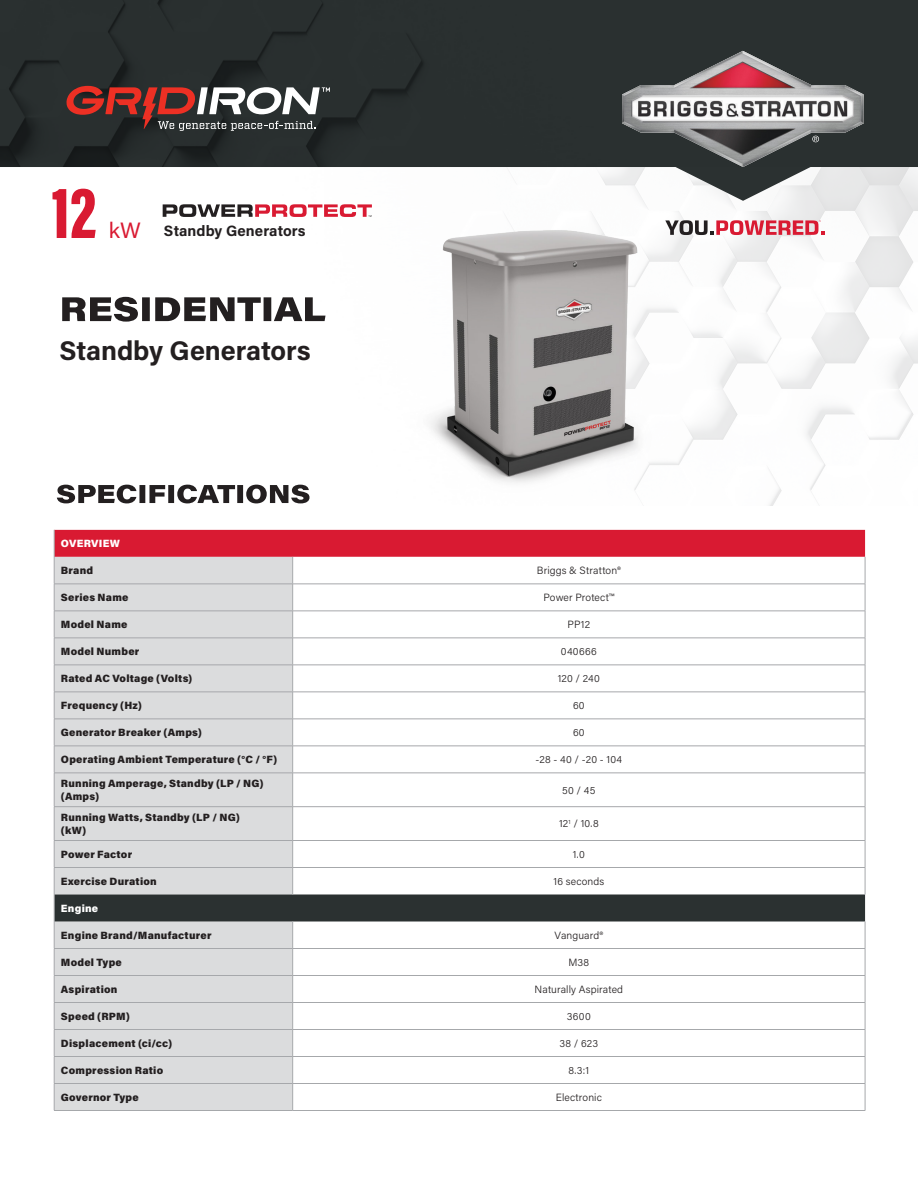
<style>
.page{position:relative;width:918px;height:1188px;background:#fff}
.page>*{position:absolute;margin:0;border:0;box-sizing:border-box;transform-origin:0 0}
.t1{font:900 75px "Acumin Pro Extra Cond";color:#d91a32}
.t2{font:700 27px "Acumin Pro";letter-spacing:-.005em;color:#231f20}
.t3{font:700 15px "Acumin Pro";letter-spacing:.005em;color:#231f20}
.t4{font:900 10.5px/12.6px "Acumin Pro";letter-spacing:.025em;color:#231f20}
.t5{font:300 10.5px "Acumin Pro";letter-spacing:.015em;color:#231f20}
.t6{font:900 10.5px "Acumin Pro";letter-spacing:.025em;color:#fff}
.s1{font-weight:400;font-size:22.2px;color:#d91a32}
</style>
<div class="page">
<img style="left:123px;top:201px;width:795px;height:304px">
<svg style="left:506px;top:167px;width:412px;height:34px;fill:#f4f4f4"></svg>
<img style="left:0;top:0;width:918px;height:167px">
<svg style="left:66px;top:86px;width:264px;height:45px;background:#6d5250"></svg>
<svg style="left:691px;top:220px;width:134px;height:15px"></svg>
<svg style="left:163px;top:204px;width:209px;height:13px"></svg>
<svg style="left:62px;top:297px;width:263px;height:25px"></svg>
<svg style="left:57px;top:485px;width:253px;height:18px"></svg>
<img style="left:386px;top:207px;width:305px;height:295px">
<div style="left:55px;top:774px;width:237px;height:66px;background:#dbdcdd"></div>
<hr style="left:54px;top:773px;width:239px;height:1px;background:#a6a8ab">
<hr style="left:293px;top:773px;width:572px;height:1px;background:#a6a8ab">
<hr style="left:292px;top:773px;width:1px;height:33px;background:#a6a8ab">
<hr style="left:865px;top:773px;width:1px;height:33px;background:#a6a8ab">
<hr style="left:54px;top:806px;width:239px;height:1px;background:#a6a8ab">
<hr style="left:293px;top:806px;width:572px;height:1px;background:#a6a8ab">
<hr style="left:292px;top:807px;width:1px;height:33px;background:#a6a8ab">
<hr style="left:865px;top:807px;width:1px;height:33px;background:#a6a8ab">
<hr style="left:54px;top:840px;width:239px;height:1px;background:#a6a8ab">
<hr style="left:293px;top:840px;width:572px;height:1px;background:#a6a8ab">
<hr style="left:54px;top:1110px;width:239px;height:1px;background:#a6a8ab">
<hr style="left:293px;top:1110px;width:572px;height:1px;background:#a6a8ab">
<svg style="left:54px;top:530px;width:812px;height:243px"></svg>
<hr style="left:54px;top:773px;width:1px;height:33px;background:#a6a8ab">
<hr style="left:54px;top:807px;width:1px;height:33px;background:#a6a8ab">
<svg style="left:54px;top:841px;width:812px;height:269px"></svg>
<h1 class="t1" style="left:52px;top:167px;width:46px">12</h1>
<h3 class="t3" style="left:109px;top:220px;width:198px"><span class="s1">kW</span> Standby Generators</h3>
<h2 class="t2" style="left:59px;top:332px;width:253px">Standby Generators</h2>
<p class="t6" style="left:61px;top:536px;width:61px">OVERVIEW</p>
<p class="t4" style="left:61px;top:564px;width:34px">Brand</p>
<p class="t5" style="left:537px;top:563px;width:86px">Briggs &amp; Stratton®</p>
<p class="t4" style="left:61px;top:591px;width:69px">Series Name</p>
<p class="t5" style="left:543px;top:590px;width:72px">Power Protect™</p>
<p class="t4" style="left:61px;top:618px;width:68px">Model Name</p>
<p class="t5" style="left:568px;top:617px;width:24px">PP12</p>
<p class="t4" style="left:61px;top:645px;width:80px">Model Number</p>
<p class="t5" style="left:561px;top:644px;width:37px">040666</p>
<p class="t4" style="left:61px;top:672px;width:133px">Rated AC Voltage (Volts)</p>
<p class="t5" style="left:558px;top:671px;width:44px">120 / 240</p>
<p class="t4" style="left:61px;top:699px;width:83px">Frequency (Hz)</p>
<p class="t5" style="left:573px;top:698px;width:13px">60</p>
<p class="t4" style="left:61px;top:726px;width:142px">Generator Breaker (Amps)</p>
<p class="t5" style="left:573px;top:725px;width:13px">60</p>
<p class="t4" style="left:61px;top:753px;width:218px">Operating Ambient Temperature (°C / °F)</p>
<p class="t5" style="left:536px;top:752px;width:88px">-28 - 40 / -20 - 104</p>
<p class="t4" style="left:61px;top:777px;width:204px">Running Amperage, Standby (LP / NG) (Amps)</p>
<p class="t5" style="left:562px;top:783px;width:35px">50 / 45</p>
<p class="t4" style="left:61px;top:811px;width:180px">Running Watts, Standby (LP / NG) (kW)</p>
<p class="t5" style="left:559px;top:817px;width:41px">12<sup>1</sup> / 10.8</p>
<p class="t4" style="left:61px;top:847px;width:73px">Power Factor</p>
<p class="t5" style="left:573px;top:847px;width:13px">1.0</p>
<p class="t4" style="left:61px;top:874px;width:97px">Exercise Duration</p>
<p class="t5" style="left:553px;top:874px;width:52px">16 seconds</p>
<p class="t6" style="left:61px;top:901px;width:39px">Engine</p>
<p class="t4" style="left:61px;top:928px;width:152px">Engine Brand/Manufacturer</p>
<p class="t5" style="left:555px;top:928px;width:50px">Vanguard®</p>
<p class="t4" style="left:61px;top:955px;width:62px">Model Type</p>
<p class="t5" style="left:568px;top:955px;width:22px">M38</p>
<p class="t4" style="left:61px;top:982px;width:58px">Aspiration</p>
<p class="t5" style="left:535px;top:982px;width:90px">Naturally Aspirated</p>
<p class="t4" style="left:61px;top:1009px;width:70px">Speed (RPM)</p>
<p class="t5" style="left:567px;top:1009px;width:25px">3600</p>
<p class="t4" style="left:61px;top:1036px;width:113px">Displacement (ci/cc)</p>
<p class="t5" style="left:559px;top:1036px;width:40px">38 / 623</p>
<p class="t4" style="left:61px;top:1063px;width:104px">Compression Ratio</p>
<p class="t5" style="left:569px;top:1063px;width:22px">8.3:1</p>
<p class="t4" style="left:61px;top:1090px;width:79px">Governor Type</p>
<p class="t5" style="left:556px;top:1090px;width:48px">Electronic</p>
</div>
